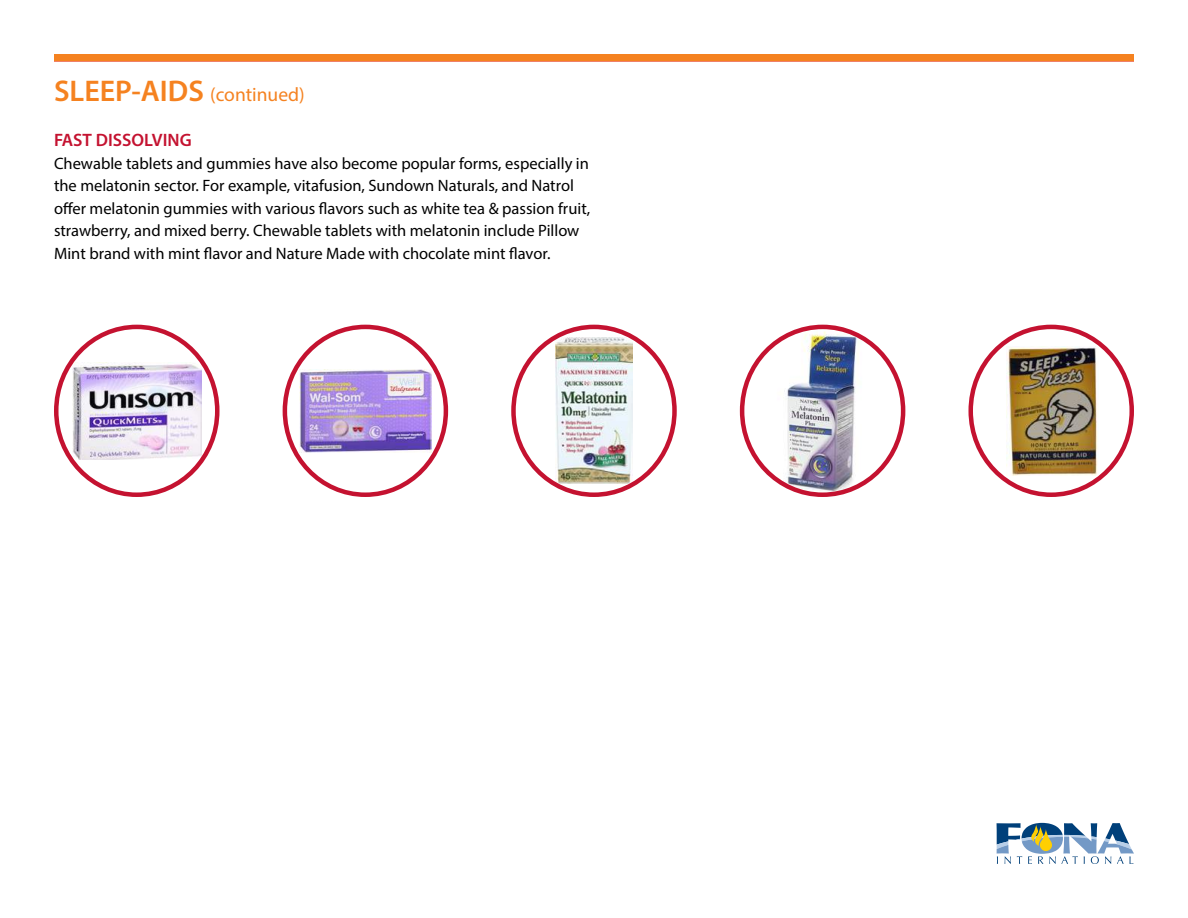
<style>
.page{position:relative;width:1188px;height:918px;background:#fff}
.page>*{position:absolute;margin:0;border:0;box-sizing:border-box;transform-origin:0 0}
.t1{font:19.5px "Myriad Pro";color:#f58220}
.t2{font:600 18px "Myriad Pro";color:#c41230}
.t3{font:16.5px/22.5px "Myriad Pro";color:#000}
.s1{font-weight:600;font-size:30px}
</style>
<div class="page">
<svg style="left:997px;top:823px;width:137px;height:41px"></svg>
<div style="left:54px;top:54px;width:1080px;height:8px;background:#f58220"></div>
<img style="left:72px;top:362px;width:129px;height:97px">
<div style="left:54px;top:325px;width:166px;height:172px;border:4px solid #c41230;border-radius:50%"></div>
<img style="left:742px;top:328px;width:161px;height:167px">
<div style="left:740px;top:325px;width:165px;height:172px;border:4px solid #c41230;border-radius:50%"></div>
<img style="left:1007px;top:346px;width:92px;height:130px">
<div style="left:968px;top:325px;width:166px;height:172px;border:4px solid #c41230;border-radius:50%"></div>
<img style="left:555px;top:338px;width:78px;height:146px">
<div style="left:511px;top:325px;width:166px;height:172px;border:4px solid #c41230;border-radius:50%"></div>
<img style="left:299px;top:369px;width:132px;height:83px">
<div style="left:283px;top:325px;width:165px;height:172px;border:4px solid #c41230;border-radius:50%"></div>
<p class="t1" style="left:54px;top:82px;width:252px"><span class="s1">SLEEP-AIDS</span> (continued)</p>
<p class="t2" style="left:54px;top:129px;width:139px">FAST DISSOLVING</p>
<p class="t3" style="left:54px;top:152px;width:538px">Chewable tablets and gummies have also become popular forms, especially in the melatonin sector. For example, vitafusion, Sundown Naturals, and Natrol offer melatonin gummies with various flavors such as white tea &amp; passion fruit, strawberry, and mixed berry. Chewable tablets with melatonin include Pillow Mint brand with mint flavor and Nature Made with chocolate mint flavor.</p>
</div>
